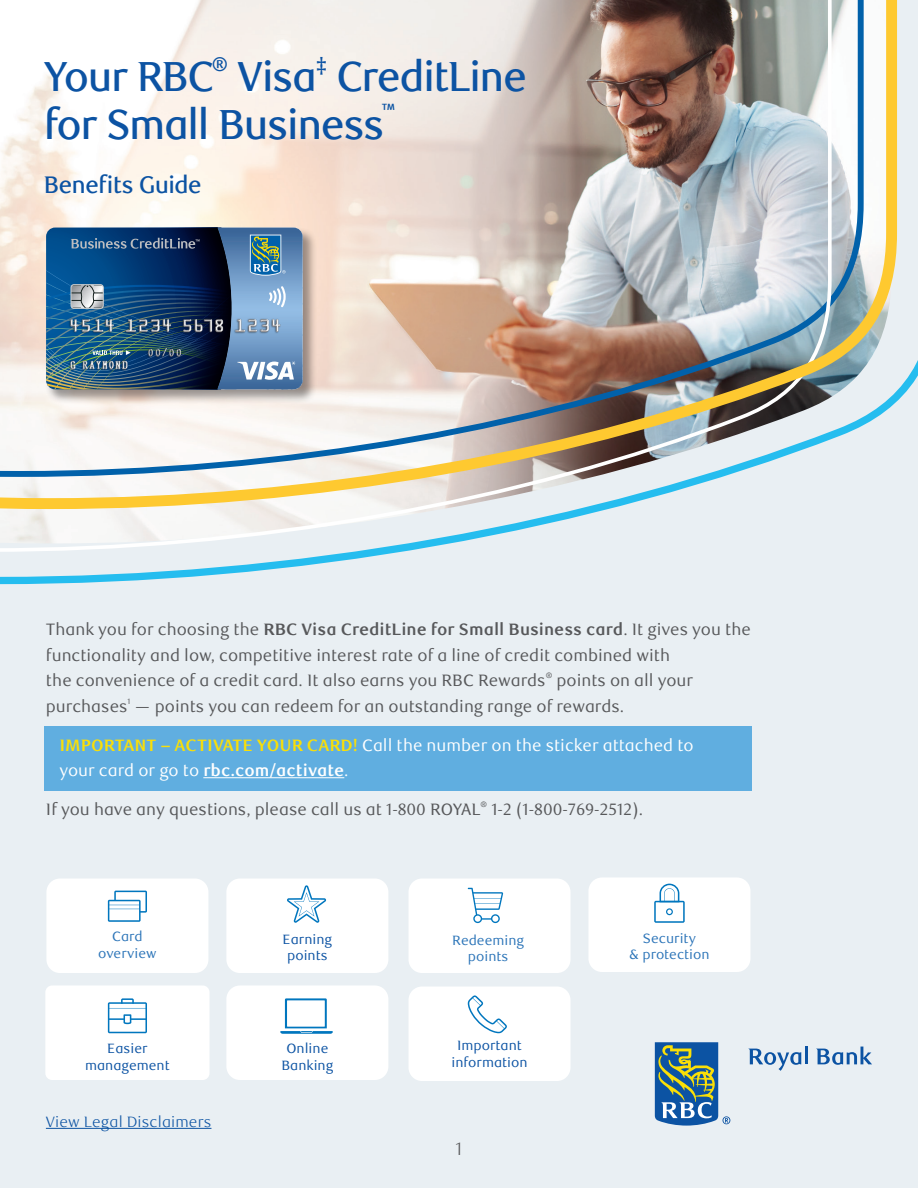
<style>
.page{position:relative;width:918px;height:1188px;background:#e9eff3}
.page>*{position:absolute;margin:0;border:0;box-sizing:border-box;transform-origin:0 0}
.t1{font:500 42px/48px "RBC Display";letter-spacing:-.025em;color:#0c53a3}
.t2{font:500 24px "RBC Display";letter-spacing:-.015em;color:#0c53a3}
.t3{font:500 19.8px "RBC Display";color:#0c53a3}
.t4{font:300 18px "RBC Text";color:#57585a}
.t5{font:16.5px/25.5px "RBC Text";color:#57585a}
.t6{font:16.5px/25.5px "RBC Text";color:#fff}
.t7{font:300 15px "RBC Text";letter-spacing:.01em;color:#0c53a3}
.t8{font:13.5px/16.5px "RBC Text";color:#0c53a3;text-align:center}
.t9{font:13.5px/16.5px "RBC Text";color:#2b74b8;text-align:center}
.t10{font:7.8px "RBC Text";color:#57585a}
.s1{font-weight:700}
.s2{font-weight:700;color:#fadf07}
</style>
<div class="page">
<svg style="left:0;top:360px;width:918px;height:224px"></svg>
<img style="left:0;top:0;width:897px;height:509px">
<div style="left:45px;top:226px;width:272px;height:178px;background:#231f20;opacity:.45"></div>
<img style="left:46px;top:228px;width:257px;height:161px">
<div style="left:44px;top:727px;width:707px;height:64px;background:#60aee0"></div>
<hr style="left:46px;top:1128px;width:165px;height:1px;background:#0c53a3">
<hr style="left:203px;top:777px;width:141px;height:1px;background:#fff">
<div style="left:226px;top:879px;width:162px;height:94px;background:#fff;border-radius:14px"></div>
<div style="left:46px;top:879px;width:162px;height:94px;background:#fff;border-radius:14px"></div>
<div style="left:409px;top:879px;width:162px;height:94px;background:#fff;border-radius:14px"></div>
<div style="left:588px;top:878px;width:162px;height:94px;background:#fff;border-radius:14px"></div>
<div style="left:226px;top:986px;width:162px;height:94px;background:#fff;border-radius:14px"></div>
<div style="left:409px;top:987px;width:162px;height:94px;background:#fff;border-radius:14px"></div>
<svg style="left:108px;top:891px;width:39px;height:31px"></svg>
<svg style="left:287px;top:885px;width:39px;height:38px"></svg>
<svg style="left:468px;top:888px;width:35px;height:35px"></svg>
<svg style="left:654px;top:884px;width:31px;height:39px"></svg>
<svg style="left:280px;top:998px;width:53px;height:36px"></svg>
<svg style="left:468px;top:995px;width:39px;height:38px"></svg>
<svg style="left:655px;top:1042px;width:75px;height:84px"></svg>
<svg style="left:749px;top:1049px;width:52px;height:22px"></svg>
<hr style="left:805px;top:1047px;width:3px;height:17px;background:#0c53a3">
<svg style="left:816px;top:1047px;width:56px;height:18px"></svg>
<div style="left:45px;top:986px;width:165px;height:94px;background:#fff;border-radius:7px"></div>
<svg style="left:108px;top:998px;width:39px;height:35px"></svg>
<h1 class="t1" style="left:44px;top:53px;width:171px">Your RBC</h1>
<p class="t3" style="left:212px;top:53px;width:18px">®</p>
<h1 class="t1" style="left:238px;top:53px;width:80px">Visa</h1>
<p class="t3" style="left:316px;top:53px;width:13px">‡</p>
<h1 class="t1" style="left:44px;top:53px;width:484px;text-indent:293px">CreditLine for Small Business</h1>
<p class="t3" style="left:382px;top:101px;width:16px">™</p>
<h2 class="t2" style="left:44px;top:171px;width:159px">Benefits Guide</h2>
<p class="t5" style="left:46px;top:617px;width:707px">Thank you for choosing the <span class="s1">RBC Visa CreditLine for Small Business card</span>. It gives you the functionality and low, competitive interest rate of a line of credit combined with<br>the convenience of a credit card. It also earns you RBC Rewards</p>
<p class="t10" style="left:546px;top:671px;width:8px">®</p>
<p class="t5" style="left:46px;top:668px;width:649px;text-indent:511px">points on all your purchases — points you can redeem for an outstanding range of rewards.</p>
<p class="t10" style="left:128px;top:697px;width:4px">1</p>
<p class="t6" style="left:59px;top:733px;width:636px"><span class="s2">IMPORTANT – ACTIVATE YOUR CARD!</span> Call the number on the sticker attached to your card or go to <span class="s1">rbc.com/activate</span>.</p>
<p class="t5" style="left:46px;top:797px;width:436px">If you have any questions, please call us at 1-800 ROYAL</p>
<p class="t10" style="left:481px;top:800px;width:8px">®</p>
<p class="t5" style="left:491px;top:797px;width:153px">1-2 (1-800-769-2512).</p>
<p class="t9" style="left:98px;top:929px;width:60px">Card overview</p>
<p class="t9" style="left:452px;top:932px;width:73px">Redeeming points</p>
<p class="t9" style="left:629px;top:930px;width:82px">Security<br>&amp; protection</p>
<p class="t8" style="left:283px;top:931px;width:51px">Earning points</p>
<p class="t8" style="left:85px;top:1041px;width:86px">Easier management</p>
<p class="t7" style="left:46px;top:1113px;width:167px">View Legal Disclaimers</p>
<p class="t8" style="left:281px;top:1041px;width:53px">Online<br>Banking</p>
<p class="t8" style="left:452px;top:1038px;width:77px">Important information</p>
<p class="t4" style="left:456px;top:1138px;width:8px">1</p>
</div>
